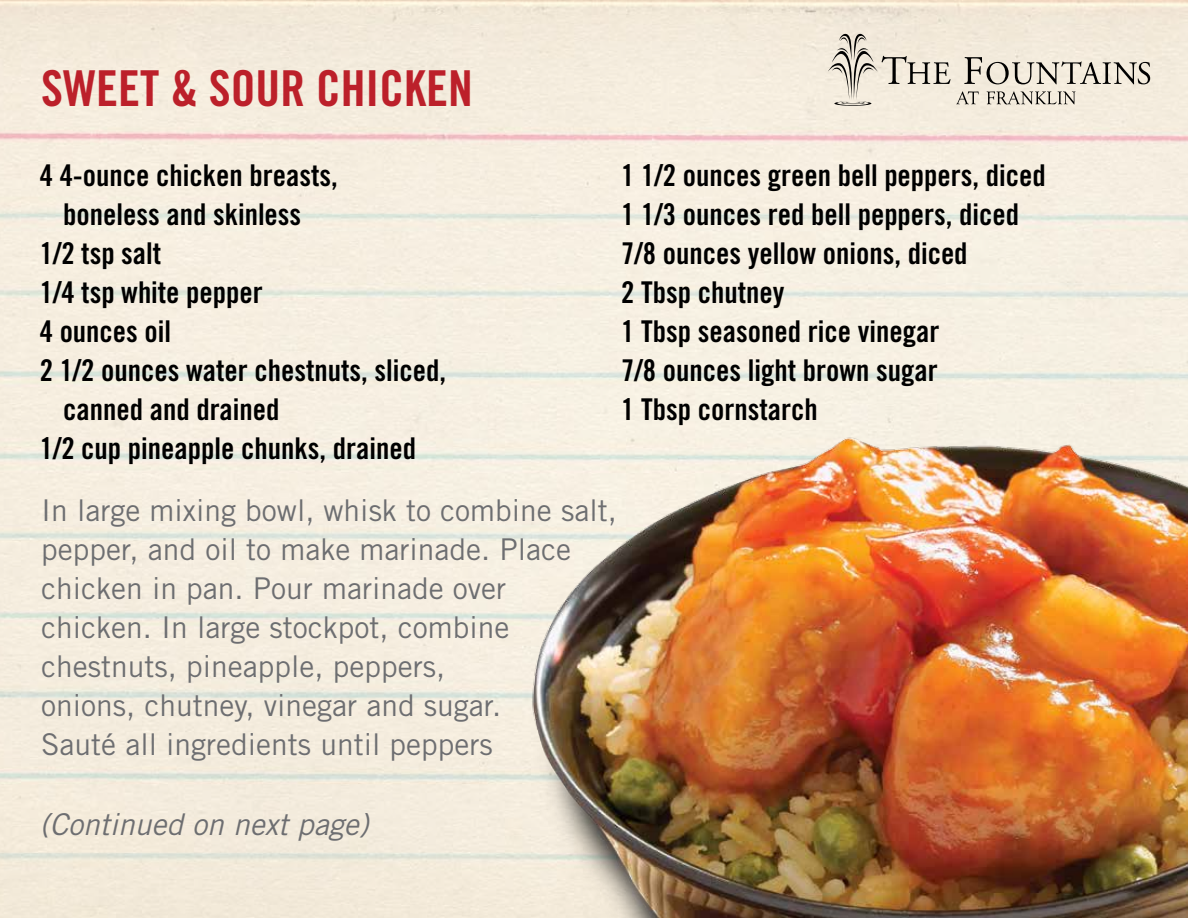
<style>
.page{position:relative;width:1188px;height:918px;background:#fff}
.page>*{position:absolute;margin:0;border:0;box-sizing:border-box;transform-origin:0 0}
.t1{font:49.5px "Trade Gothic Bold Cond Twenty";color:#bc202a}
.t2{font:30px/39px "Trade Gothic Bold Cond Twenty";color:#000}
.t3{font:30px/39px "Trade Gothic";color:#6d6e71}
.t4{font:italic 30px "Trade Gothic";color:#6d6e71}
</style>
<div class="page">
<svg style="left:828px;top:34px;width:322px;height:72px;background:#dbd3c6"></svg>
<img style="left:513px;top:376px;width:675px;height:542px">
<h1 class="t1" style="left:41px;top:58px;width:433px">SWEET &amp; SOUR CHICKEN</h1>
<p class="t2" style="left:40px;top:155px;width:300px">4 4-ounce chicken breasts,</p>
<p class="t2" style="left:63px;top:194px;width:240px">boneless and skinless</p>
<p class="t2" style="left:40px;top:233px;width:123px">1/2 tsp salt</p>
<p class="t2" style="left:40px;top:272px;width:225px">1/4 tsp white pepper</p>
<p class="t2" style="left:40px;top:311px;width:133px">4 ounces oil</p>
<p class="t2" style="left:40px;top:350px;width:408px">2 1/2 ounces water chestnuts, sliced,</p>
<p class="t2" style="left:63px;top:389px;width:218px">canned and drained</p>
<p class="t2" style="left:40px;top:428px;width:378px">1/2 cup pineapple chunks, drained</p>
<p class="t2" style="left:621px;top:155px;width:426px">1 1/2 ounces green bell peppers, diced<br>1 1/3 ounces red bell peppers, diced<br>7/8 ounces yellow onions, diced<br>2 Tbsp chutney<br>1 Tbsp seasoned rice vinegar<br>7/8 ounces light brown sugar<br>1 Tbsp cornstarch</p>
<p class="t3" style="left:41px;top:491px;width:577px">In large mixing bowl, whisk to combine salt, pepper, and oil to make marinade. Place chicken in pan. Pour marinade over chicken. In large stockpot, combine chestnuts, pineapple, peppers,<br>onions, chutney, vinegar and sugar.<br>Sauté all ingredients until peppers</p>
<p class="t4" style="left:40px;top:806px;width:331px">(Continued on next page)</p>
</div>
